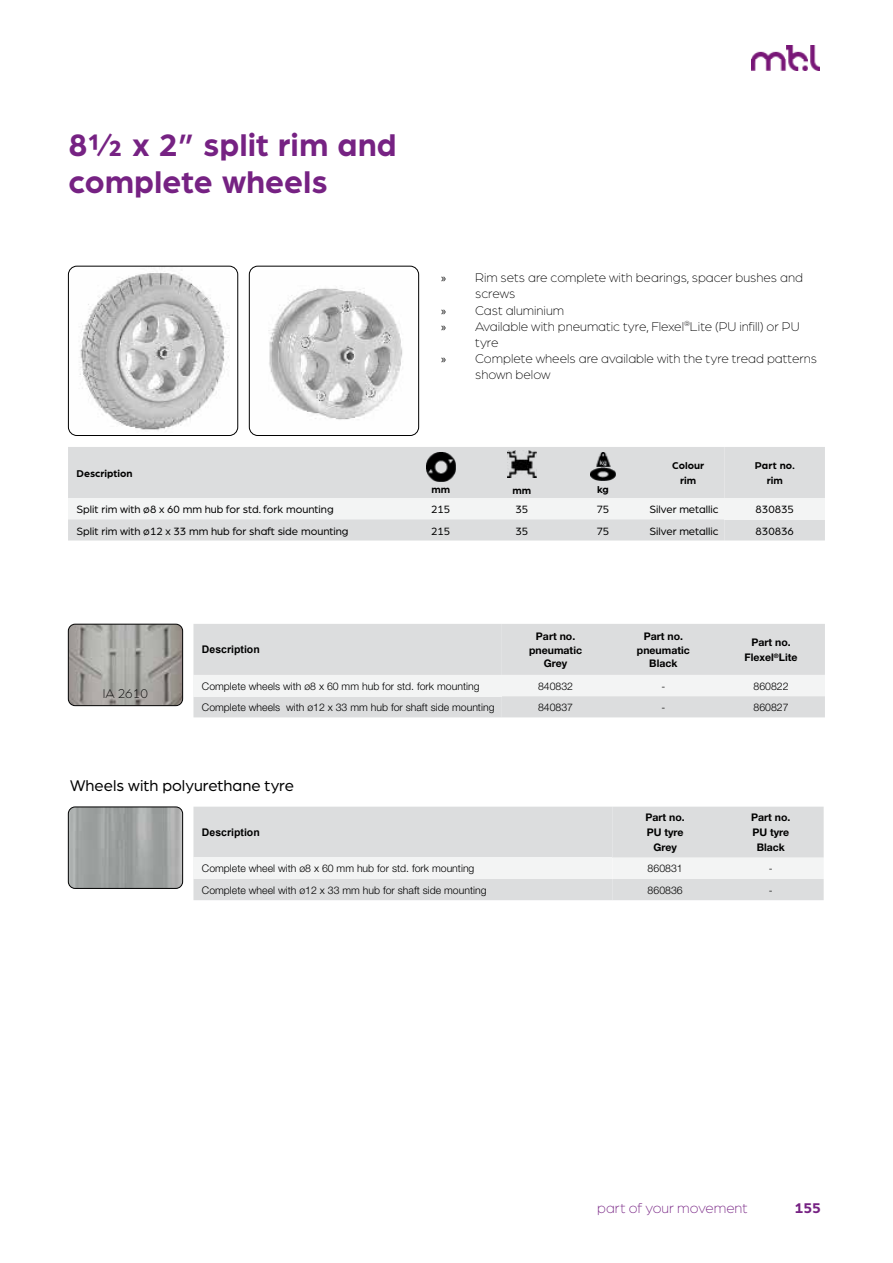
<style>
.page{position:relative;width:893px;height:1263px;background:#fff}
.page>*{position:absolute;margin:0;border:0;box-sizing:border-box;transform-origin:0 0}
.t1{font:700 33px/37.5px "Arboria";color:#762283}
.t2{font:16.5px "Arboria";color:#000}
.t3{font:300 15px "Arboria";color:#762283}
.t4{font:700 15px "Arboria";color:#762283}
.t5{font:300 13.5px "Arboria";color:#000}
.t6{font:11.25px "Arboria";color:#000}
.t7{font:300 10.5px "Helvetica Neue";color:#000}
.t8{font:700 10.5px/15px "Helvetica Neue";color:#000;text-align:center}
.t9{font:700 10.5px/15px "Arboria";color:#000;text-align:center}
.t10{font:700 10.5px "Arial";color:#000}
.s1{font-family:"Myriad Pro";font-weight:400;font-size:12px}
</style>
<div class="page">
<img style="left:751px;top:46px;width:68px;height:25px">
<img style="left:68px;top:807px;width:115px;height:81px">
<div style="left:68px;top:807px;width:115px;height:81px;border:1px solid #000;border-radius:7px"></div>
<svg style="left:68px;top:447px;width:757px;height:93px"></svg>
<div style="left:725px;top:498px;width:100px;height:21px;background:#f3f4f4"></div>
<img style="left:426px;top:452px;width:29px;height:30px">
<img style="left:507px;top:450px;width:29px;height:28px">
<img style="left:590px;top:452px;width:26px;height:29px">
<svg style="left:193px;top:807px;width:631px;height:93px"></svg>
<img style="left:70px;top:266px;width:167px;height:167px">
<div style="left:68px;top:266px;width:170px;height:170px;border:1px solid #000;border-radius:9px"></div>
<img style="left:249px;top:266px;width:170px;height:169px">
<div style="left:249px;top:266px;width:170px;height:170px;border:1px solid #000;border-radius:9px"></div>
<img style="left:68px;top:624px;width:115px;height:82px">
<div style="left:68px;top:624px;width:115px;height:82px;border:1px solid #000;border-radius:7px"></div>
<svg style="left:193px;top:624px;width:632px;height:93px"></svg>
<h1 class="t1" style="left:69px;top:124px;width:330px">8½ x 2” split rim and complete wheels</h1>
<p class="t9" style="left:77px;top:465px;width:58px">Description</p>
<p class="t5" style="left:441px;top:269px;width:363px"><span class="s1">»</span> Rim sets are complete with bearings, spacer bushes and</p>
<p class="t5" style="left:475px;top:285px;width:42px">screws</p>
<p class="t5" style="left:441px;top:302px;width:124px"><span class="s1">»</span> Cast aluminium</p>
<p class="t5" style="left:441px;top:318px;width:360px"><span class="s1">»</span> Available with pneumatic tyre, Flexel<sup>®</sup>Lite (PU infill) or PU</p>
<p class="t5" style="left:475px;top:334px;width:25px">tyre</p>
<p class="t5" style="left:441px;top:350px;width:377px"><span class="s1">»</span> Complete wheels are available with the tyre tread patterns</p>
<p class="t5" style="left:475px;top:366px;width:77px">shown below</p>
<p class="t9" style="left:431px;top:481px;width:20px">mm</p>
<p class="t9" style="left:512px;top:483px;width:20px">mm</p>
<p class="t9" style="left:597px;top:481px;width:13px">kg</p>
<p class="t9" style="left:672px;top:458px;width:34px">Colour rim</p>
<p class="t9" style="left:755px;top:458px;width:42px">Part no. rim</p>
<p class="t6" style="left:77px;top:502px;width:259px">Split rim with ø8 x 60 mm hub for std. fork mounting</p>
<p class="t6" style="left:431px;top:502px;width:21px">215</p>
<p class="t6" style="left:515px;top:502px;width:14px">35</p>
<p class="t6" style="left:596px;top:502px;width:14px">75</p>
<p class="t6" style="left:649px;top:502px;width:71px">Silver metallic</p>
<p class="t6" style="left:756px;top:502px;width:40px">830835</p>
<p class="t6" style="left:77px;top:523px;width:274px">Split rim with ø12 x 33 mm hub for shaft side mounting</p>
<p class="t6" style="left:431px;top:523px;width:21px">215</p>
<p class="t6" style="left:515px;top:523px;width:14px">35</p>
<p class="t6" style="left:596px;top:523px;width:14px">75</p>
<p class="t6" style="left:649px;top:523px;width:71px">Silver metallic</p>
<p class="t6" style="left:756px;top:523px;width:40px">830836</p>
<p class="t5" style="left:103px;top:685px;width:47px">IA 2610</p>
<p class="t10" style="left:202px;top:642px;width:59px">Description</p>
<p class="t8" style="left:529px;top:629px;width:54px;line-height:13.5px">Part no. pneumatic<br>Grey</p>
<p class="t8" style="left:637px;top:629px;width:54px;line-height:13.5px">Part no. pneumatic<br>Black</p>
<p class="t8" style="left:745px;top:634px;width:54px">Part no.<br>Flexel<sup>®</sup>Lite</p>
<p class="t7" style="left:202px;top:679px;width:279px">Complete wheels with ø8 x 60 mm hub for std. fork mounting</p>
<p class="t7" style="left:538px;top:679px;width:37px">840832</p>
<p class="t7" style="left:661px;top:679px;width:5px">-</p>
<p class="t7" style="left:754px;top:679px;width:37px">860822</p>
<p class="t7" style="left:202px;top:701px;width:294px">Complete wheels with ø12 x 33 mm hub for shaft side mounting</p>
<p class="t7" style="left:538px;top:701px;width:37px">840837</p>
<p class="t7" style="left:661px;top:701px;width:5px">-</p>
<p class="t7" style="left:754px;top:701px;width:37px">860827</p>
<h2 class="t2" style="left:70px;top:775px;width:225px">Wheels with polyurethane tyre</h2>
<p class="t10" style="left:202px;top:825px;width:59px">Description</p>
<p class="t8" style="left:645px;top:810px;width:41px">Part no.<br>PU tyre<br>Grey</p>
<p class="t8" style="left:751px;top:810px;width:41px">Part no.<br>PU tyre<br>Black</p>
<p class="t7" style="left:202px;top:862px;width:274px">Complete wheel with ø8 x 60 mm hub for std. fork mounting</p>
<p class="t7" style="left:648px;top:862px;width:37px">860831</p>
<p class="t7" style="left:769px;top:862px;width:5px">-</p>
<p class="t7" style="left:202px;top:883px;width:286px">Complete wheel with ø12 x 33 mm hub for shaft side mounting</p>
<p class="t7" style="left:648px;top:883px;width:37px">860836</p>
<p class="t7" style="left:769px;top:883px;width:5px">-</p>
<h3 class="t3" style="left:597px;top:1198px;width:152px">part of your movement</h3>
<h3 class="t4" style="left:795px;top:1197px;width:28px">155</h3>
</div>
